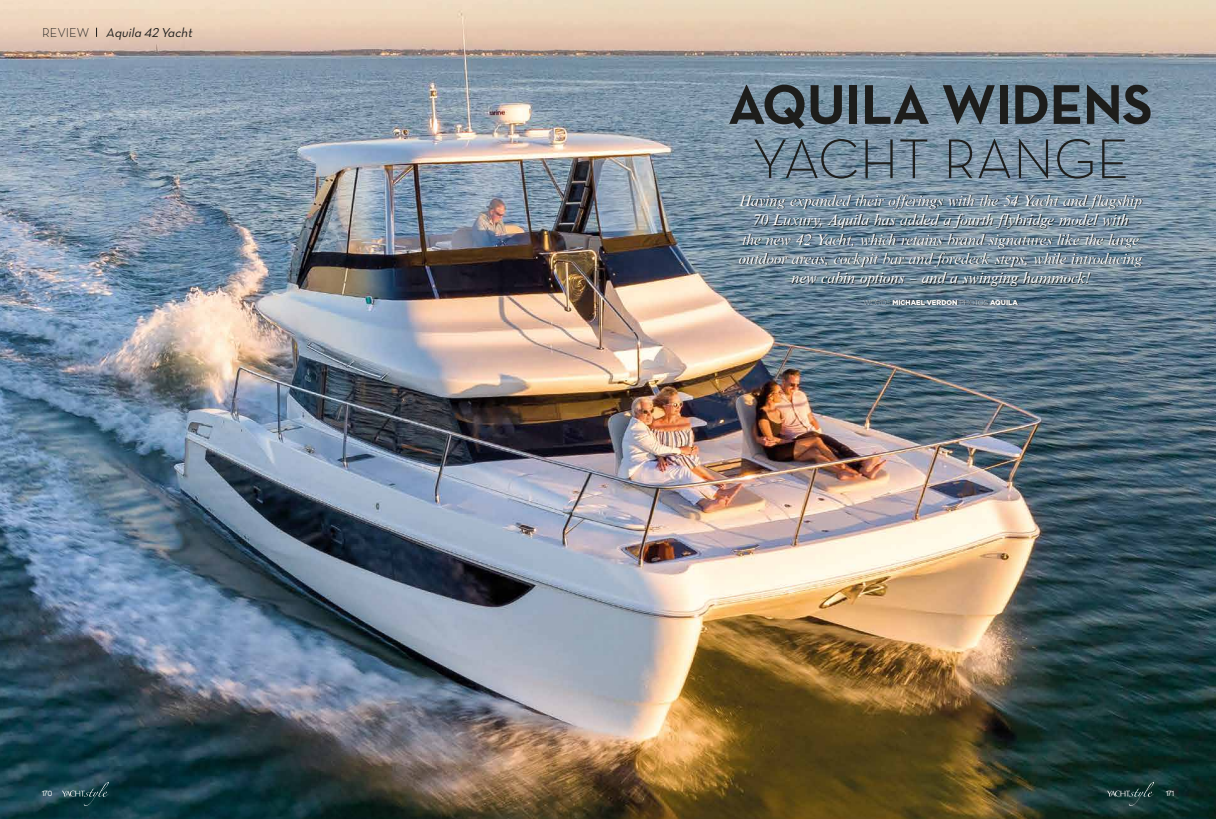
<style>
.page{position:relative;width:1216px;height:819px;background:#fff}
.page>*{position:absolute;margin:0;border:0;box-sizing:border-box;transform-origin:0 0}
.t1{font:700 56.88px "Neutra Text";letter-spacing:-.01em;color:#1d1d1b}
.t2{font:300 56.88px "Neutra Text";color:#1d1d1b}
.t3{font:italic 15.75px/19.2px "Nimbus Roman Becker No 9 T";color:#fff;text-align:center}
.t4{font:italic 13.12px "Neutra Text Book Alt";color:#1d1d1b}
.t5{font:300 13.12px "Neutra Text";color:#1d1d1b}
.t6{font:900 7.88px "Aovel Sans";color:#fff}
.t7{font:900 7px "Gotham";letter-spacing:-.02em;color:#fff}
.s1{font-weight:200}
</style>
<div class="page">
<img style="left:0;top:0;width:1215px;height:819px">
<svg style="left:62px;top:781px;width:47px;height:24px"></svg>
<svg style="left:1107px;top:781px;width:46px;height:24px"></svg>
<p class="t5" style="left:42px;top:24px;width:49px">REVIEW</p>
<p class="t4" style="left:106px;top:24px;width:90px">Aquila 42 Yacht</p>
<h1 class="t1" style="left:728px;top:69px;width:426px">AQUILA WIDENS</h1>
<h1 class="t2" style="left:751px;top:124px;width:378px">YACHT RANGE</h1>
<p class="t3" style="left:739px;top:191px;width:405px">Having expanded their offerings with the 54 Yacht and flagship 70 Luxury, Aquila has added a fourth flybridge model with<br>the new 42 Yacht, which retains brand signatures like the large outdoor areas, cockpit bar and foredeck steps, while introducing new cabin options – and a swinging hammock!</p>
<p class="t7" style="left:863px;top:298px;width:156px"><span class="s1">WORDS</span> MICHAEL VERDON <span class="s1">PHOTOS</span> AQUILA</p>
<p class="t6" style="left:42px;top:789px;width:12px">170</p>
<p class="t6" style="left:1165px;top:789px;width:9px">171</p>
</div>
